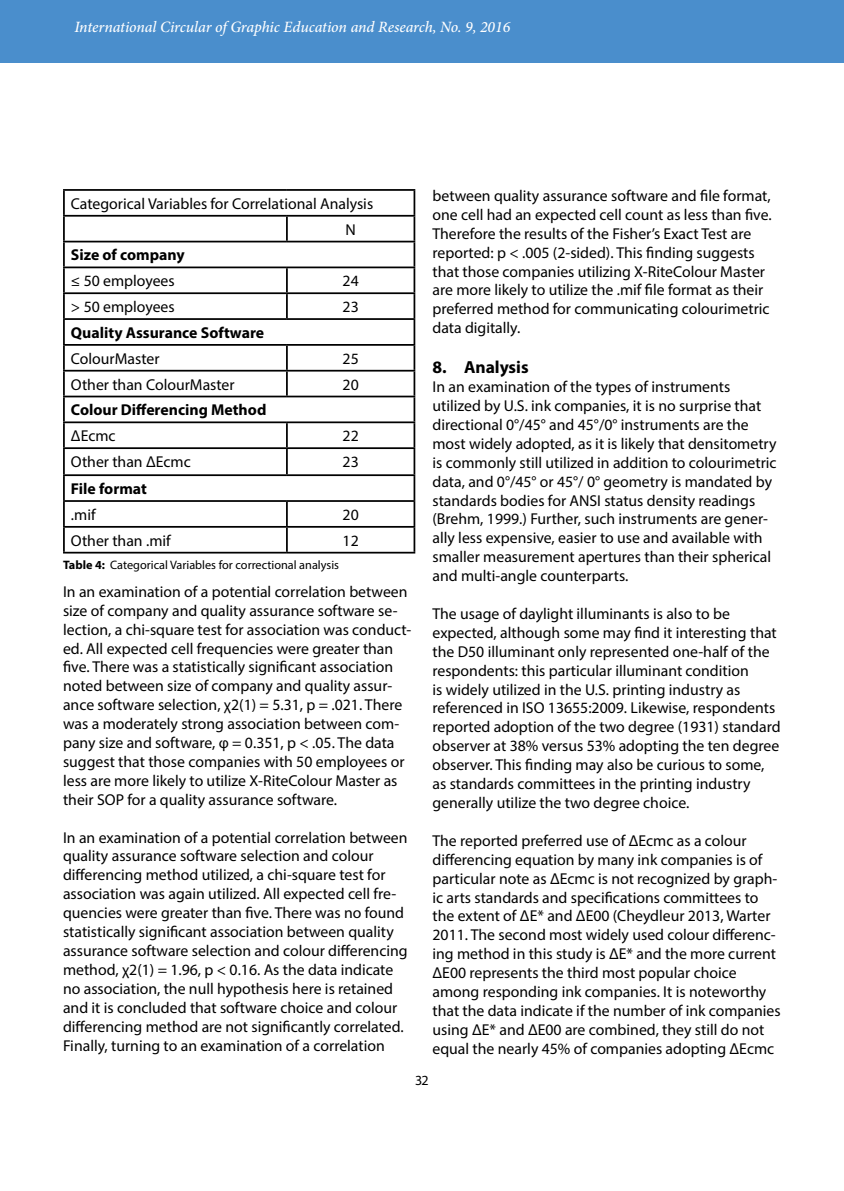
<style>
.page{position:relative;width:844px;height:1191px;background:#fff}
.page>*{position:absolute;margin:0;border:0;box-sizing:border-box;transform-origin:0 0}
.t1{font:700 17.5px "Myriad Pro";color:#000}
.t2{font:15.75px/18.9px "Myriad Pro";color:#000}
.t3{font:700 15.75px "Myriad Pro";color:#000}
.t4{font:italic 500 15.75px "Minion Pro";letter-spacing:-.01em;color:#fff}
.t5{font:14px "Myriad Pro";color:#000}
.t6{font:12.25px "Myriad Pro";color:#000}
.s1{font-weight:700}
</style>
<div class="page">
<div style="left:0;top:0;width:843px;height:63px;background:#4a8ecc"></div>
<hr style="left:63px;top:189px;width:224px;height:2px;background:#000">
<hr style="left:63px;top:191px;width:2px;height:24px;background:#000">
<hr style="left:287px;top:189px;width:128px;height:2px;background:#000">
<hr style="left:413px;top:191px;width:2px;height:24px;background:#000">
<hr style="left:63px;top:215px;width:224px;height:2px;background:#000">
<hr style="left:63px;top:217px;width:2px;height:24px;background:#000">
<hr style="left:287px;top:215px;width:128px;height:2px;background:#000">
<hr style="left:286px;top:217px;width:2px;height:24px;background:#000">
<hr style="left:413px;top:217px;width:2px;height:24px;background:#000">
<hr style="left:63px;top:241px;width:224px;height:1px;background:#000">
<hr style="left:63px;top:242px;width:2px;height:24px;background:#000">
<hr style="left:287px;top:241px;width:128px;height:1px;background:#000">
<hr style="left:413px;top:242px;width:2px;height:24px;background:#000">
<hr style="left:63px;top:266px;width:224px;height:2px;background:#000">
<hr style="left:63px;top:268px;width:2px;height:24px;background:#000">
<hr style="left:287px;top:266px;width:128px;height:2px;background:#000">
<hr style="left:286px;top:268px;width:2px;height:24px;background:#000">
<hr style="left:413px;top:268px;width:2px;height:24px;background:#000">
<hr style="left:63px;top:292px;width:224px;height:2px;background:#000">
<hr style="left:63px;top:294px;width:2px;height:24px;background:#000">
<hr style="left:287px;top:292px;width:128px;height:2px;background:#000">
<hr style="left:286px;top:294px;width:2px;height:24px;background:#000">
<hr style="left:413px;top:294px;width:2px;height:24px;background:#000">
<hr style="left:63px;top:318px;width:224px;height:2px;background:#000">
<hr style="left:63px;top:320px;width:2px;height:24px;background:#000">
<hr style="left:287px;top:318px;width:128px;height:2px;background:#000">
<hr style="left:413px;top:320px;width:2px;height:24px;background:#000">
<hr style="left:63px;top:344px;width:224px;height:2px;background:#000">
<hr style="left:63px;top:346px;width:2px;height:24px;background:#000">
<hr style="left:287px;top:344px;width:128px;height:2px;background:#000">
<hr style="left:286px;top:346px;width:2px;height:24px;background:#000">
<hr style="left:413px;top:346px;width:2px;height:24px;background:#000">
<hr style="left:63px;top:370px;width:224px;height:1px;background:#000">
<hr style="left:63px;top:371px;width:2px;height:25px;background:#000">
<hr style="left:287px;top:370px;width:128px;height:1px;background:#000">
<hr style="left:286px;top:371px;width:2px;height:25px;background:#000">
<hr style="left:413px;top:371px;width:2px;height:25px;background:#000">
<hr style="left:63px;top:396px;width:224px;height:1px;background:#000">
<hr style="left:63px;top:397px;width:2px;height:24px;background:#000">
<hr style="left:287px;top:396px;width:128px;height:1px;background:#000">
<hr style="left:413px;top:397px;width:2px;height:24px;background:#000">
<hr style="left:63px;top:421px;width:224px;height:2px;background:#000">
<hr style="left:63px;top:423px;width:2px;height:24px;background:#000">
<hr style="left:287px;top:421px;width:128px;height:2px;background:#000">
<hr style="left:286px;top:423px;width:2px;height:24px;background:#000">
<hr style="left:413px;top:423px;width:2px;height:24px;background:#000">
<hr style="left:63px;top:447px;width:224px;height:2px;background:#000">
<hr style="left:63px;top:449px;width:2px;height:25px;background:#000">
<hr style="left:287px;top:447px;width:128px;height:2px;background:#000">
<hr style="left:286px;top:449px;width:2px;height:25px;background:#000">
<hr style="left:413px;top:449px;width:2px;height:25px;background:#000">
<hr style="left:63px;top:474px;width:224px;height:2px;background:#000">
<hr style="left:63px;top:476px;width:2px;height:24px;background:#000">
<hr style="left:287px;top:474px;width:128px;height:2px;background:#000">
<hr style="left:413px;top:476px;width:2px;height:24px;background:#000">
<hr style="left:63px;top:500px;width:224px;height:2px;background:#000">
<hr style="left:63px;top:502px;width:2px;height:24px;background:#000">
<hr style="left:287px;top:500px;width:128px;height:2px;background:#000">
<hr style="left:286px;top:502px;width:2px;height:24px;background:#000">
<hr style="left:413px;top:502px;width:2px;height:24px;background:#000">
<hr style="left:63px;top:526px;width:224px;height:2px;background:#000">
<hr style="left:63px;top:528px;width:2px;height:24px;background:#000">
<hr style="left:287px;top:526px;width:128px;height:2px;background:#000">
<hr style="left:286px;top:528px;width:2px;height:24px;background:#000">
<hr style="left:413px;top:528px;width:2px;height:24px;background:#000">
<hr style="left:63px;top:552px;width:224px;height:1px;background:#000">
<hr style="left:287px;top:552px;width:128px;height:1px;background:#000">
<p class="t4" style="left:74px;top:16px;width:437px">International Circular of Graphic Education and Research, No. 9, 2016</p>
<p class="t2" style="left:345px;top:190px;width:29px;line-height:25.9px;text-indent:-274px">Categorical Variables for Correlational Analysis<br>N</p>
<p class="t3" style="left:71px;top:245px;width:115px">Size of company</p>
<p class="t2" style="left:71px;top:271px;width:105px">≤ 50 employees</p>
<p class="t2" style="left:342px;top:271px;width:18px">24</p>
<p class="t2" style="left:71px;top:297px;width:105px">&gt; 50 employees</p>
<p class="t2" style="left:342px;top:297px;width:18px">23</p>
<p class="t3" style="left:71px;top:322px;width:195px">Quality Assurance Software</p>
<p class="t2" style="left:71px;top:349px;width:90px">ColourMaster</p>
<p class="t2" style="left:342px;top:349px;width:18px">25</p>
<p class="t2" style="left:71px;top:374px;width:165px">Other than ColourMaster</p>
<p class="t2" style="left:342px;top:374px;width:18px">20</p>
<p class="t3" style="left:71px;top:400px;width:197px">Colour Differencing Method</p>
<p class="t2" style="left:71px;top:426px;width:46px">∆Ecmc</p>
<p class="t2" style="left:342px;top:426px;width:18px">22</p>
<p class="t2" style="left:71px;top:452px;width:121px">Other than ∆Ecmc</p>
<p class="t2" style="left:342px;top:452px;width:18px">23</p>
<p class="t3" style="left:71px;top:478px;width:77px">File format</p>
<p class="t2" style="left:71px;top:505px;width:26px">.mif</p>
<p class="t2" style="left:342px;top:505px;width:18px">20</p>
<p class="t2" style="left:71px;top:531px;width:101px">Other than .mif</p>
<p class="t2" style="left:342px;top:531px;width:18px">12</p>
<p class="t6" style="left:63px;top:557px;width:277px"><span class="s1">Table 4:</span> Categorical Variables for correctional analysis</p>
<p class="t2" style="left:63px;top:582px;width:350px">In an examination of a potential correlation between size of company and quality assurance software se&shy;lection, a chi-square test for association was conduct&shy;ed. All expected cell frequencies were greater than five. There was a statistically significant association noted between size of company and quality assur&shy;ance software selection, χ2(1) = 5.31, p = .021. There was a moderately strong association between com&shy;pany size and software, φ = 0.351, p &lt; .05. The data suggest that those companies with 50 employees or less are more likely to utilize X-RiteColour Master as their SOP for a quality assurance software.</p>
<p class="t2" style="left:63px;top:827px;width:346px">In an examination of a potential correlation between quality assurance software selection and colour differencing method utilized, a chi-square test for association was again utilized. All expected cell fre&shy;quencies were greater than five. There was no found statistically significant association between quality assurance software selection and colour differencing method, χ2(1) = 1.96, p &lt; 0.16. As the data indicate no association, the null hypothesis here is retained and it is concluded that software choice and colour differencing method are not significantly correlated.<br>Finally, turning to an examination of a correlation</p>
<p class="t2" style="left:432px;top:186px;width:340px">between quality assurance software and file format, one cell had an expected cell count as less than five.<br>Therefore the results of the Fisher’s Exact Test are reported: p &lt; .005 (2-sided). This finding suggests that those companies utilizing X-RiteColour Master are more likely to utilize the .mif file format as their preferred method for communicating colourimetric data digitally.</p>
<p class="t1" style="left:432px;top:356px;width:98px">8. Analysis</p>
<p class="t2" style="left:432px;top:377px;width:345px">In an examination of the types of instruments utilized by U.S. ink companies, it is no surprise that directional 0°/45° and 45°/0° instruments are the most widely adopted, as it is likely that densitometry is commonly still utilized in addition to colourimetric data, and 0°/45° or 45°/ 0° geometry is mandated by standards bodies for ANSI status density readings (Brehm, 1999.) Further, such instruments are gener&shy;ally less expensive, easier to use and available with smaller measurement apertures than their spherical and multi-angle counterparts.</p>
<p class="t2" style="left:432px;top:604px;width:349px">The usage of daylight illuminants is also to be expected, although some may find it interesting that the D50 illuminant only represented one-half of the respondents: this particular illuminant condition<br>is widely utilized in the U.S. printing industry as referenced in ISO 13655:2009. Likewise, respondents reported adoption of the two degree (1931) standard observer at 38% versus 53% adopting the ten degree observer. This finding may also be curious to some, as standards committees in the printing industry generally utilize the two degree choice.</p>
<p class="t2" style="left:432px;top:831px;width:349px">The reported preferred use of ∆Ecmc as a colour differencing equation by many ink companies is of particular note as ∆Ecmc is not recognized by graph&shy;ic arts standards and specifications committees to the extent of ∆E* and ∆E00 (Cheydleur 2013, Warter 2011. The second most widely used colour differenc&shy;ing method in this study is ∆E* and the more current ∆E00 represents the third most popular choice among responding ink companies. It is noteworthy that the data indicate if the number of ink companies using ∆E* and ∆E00 are combined, they still do not equal the nearly 45% of companies adopting ∆Ecmc</p>
<p class="t5" style="left:415px;top:1071px;width:15px">32</p>
</div>
